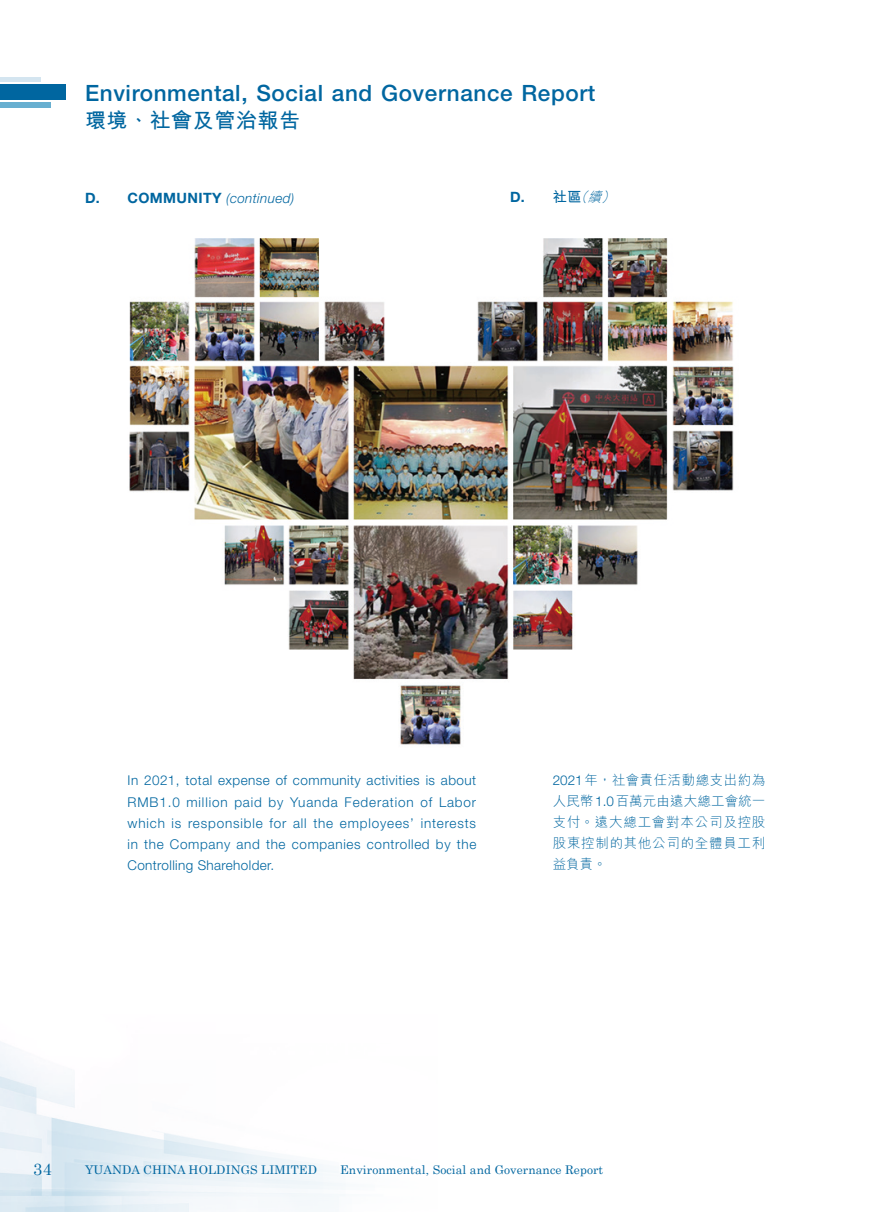
<style>
.page{position:relative;width:893px;height:1212px;background:#fff}
.page>*{position:absolute;margin:0;border:0;box-sizing:border-box;transform-origin:0 0}
.t1{font:500 22.5px "Helvetica Neue LT Std";letter-spacing:.025em;color:#0066a0}
.t2{font:700 21px "M Hei HK";letter-spacing:.025em;color:#0066a0}
.t3{font:16.5px "Century";color:#0066a0}
.t4{font:700 14.25px "Helvetica Neue LT Std";letter-spacing:.025em;color:#0066a0}
.t5{font:300 13.5px/21px "Helvetica Neue LT Std";letter-spacing:.03em;color:#0066a0;text-align:justify}
.t6{font:300 13.5px/21px "M Hei HK";letter-spacing:.055em;color:#0066a0;text-align:justify}
.t7{font:italic 300 13.5px "M Hei HK";color:#0066a0}
.t8{font:12px "Century";letter-spacing:.01em;color:#0066a0}
.s1{font-weight:300;font-style:italic;font-size:13.5px}
.s2{font-family:"Helvetica Neue LT Std";font-weight:700;font-style:normal;font-size:14.25px}
.s3{font-weight:700;font-style:normal;font-size:14.25px}
.s4{font-family:"Helvetica Neue LT Std"}
</style>
<div class="page">
<img style="left:0;top:1042px;width:345px;height:170px">
<div style="left:0;top:84px;width:66px;height:16px;background:#0066a0"></div>
<div style="left:0;top:102px;width:51px;height:6px;background:#68afd0"></div>
<hr style="left:0;top:77px;width:41px;height:4px;background:#d4e5f0">
<img style="left:129px;top:238px;width:605px;height:507px">
<h1 class="t1" style="left:85px;top:79px;width:512px">Environmental, Social and Governance Report</h1>
<h2 class="t2" style="left:85px;top:105px;width:217px">環境、社會及管治報告</h2>
<p class="t4" style="left:85px;top:189px;width:211px">D. COMMUNITY <span class="s1">(continued)</span></p>
<p class="t7" style="left:510px;top:190px;width:110px"><span class="s2">D.</span> <span class="s3">社區</span>（續）</p>
<p class="t5" style="left:128px;top:770px;width:350px">In 2021, total expense of community activities is about RMB1.0 million paid by Yuanda Federation of Labor which is responsible for all the employees’ interests in the Company and the companies controlled by the Controlling Shareholder.</p>
<p class="t6" style="left:553px;top:769px;width:214px"><span class="s4">2021</span>年，社會責任活動總支出約為人民幣<span class="s4">1.0</span>百萬元由遠大總工會統一支付。遠大總工會對本公司及控股股東控制的其他公司的全體員工利益負責。</p>
<p class="t3" style="left:33px;top:1155px;width:20px">34</p>
<p class="t8" style="left:85px;top:1159px;width:234px">YUANDA CHINA HOLDINGS LIMITED</p>
<p class="t8" style="left:340px;top:1159px;width:265px">Environmental, Social and Governance Report</p>
</div>
